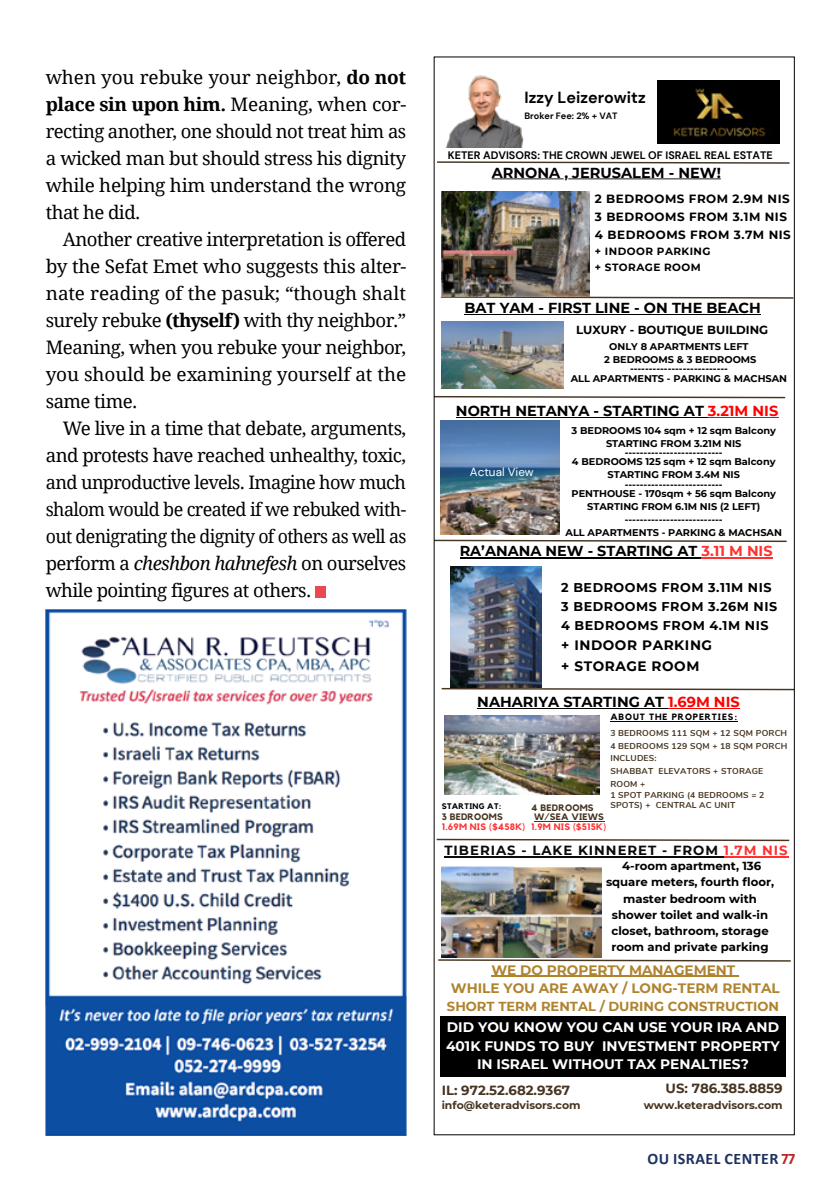
<style>
.page{position:relative;width:840px;height:1191px;background:#fff}
.page>*{position:absolute;margin:0;border:0;box-sizing:border-box;transform-origin:0 0}
.Body_-_Main_English{font:18.6px/27px "Droid Serif";letter-spacing:-.03em;color:#000;text-align:justify}
.t1{font:700 16.2px "DM Sans";color:#000}
.t2{font:700 16px "Calibri";letter-spacing:.03em;color:#1d3260}
.t3{font:700 14.4px "Montserrat";color:#000}
.t4{font:700 13.8px/18.4px "Montserrat";color:#fff;text-align:center}
.t5{font:700 13.6px/18.6px "Montserrat";color:#b0832f;text-align:center}
.t6{font:700 13.6px/21.2px "Montserrat";letter-spacing:.04em;color:#000}
.t7{font:700 13.2px "Montserrat";color:#473421}
.t8{font:700 13.2px "Montserrat";letter-spacing:.075em;color:#0b0a0d}
.t9{font:700 13px "Montserrat";color:#b0832f}
.t10{font:700 12.6px/19px "Montserrat";letter-spacing:.04em;color:#000}
.t11{font:700 12px/18.2px "Montserrat";letter-spacing:.04em;color:#000}
.t12{font:700 11.8px "Montserrat";color:#000}
.t13{font:11.8px "DM Sans";color:#fff}
.t14{font:700 11.6px/16px "Montserrat";color:#000;text-align:center}
.t15{font:700 10.8px "DM Sans";color:#000}
.t16{font:700 10.8px "Montserrat";color:#473421}
.t17{font:700 10.4px/15.8px "Montserrat";letter-spacing:.04em;color:#000}
.t18{font:700 9.8px/13px "Montserrat";color:#000;text-align:center}
.t19{font:700 9.4px/9.4px "Kollektif";letter-spacing:.02em;color:#473421}
.t20{font:700 9.4px/10.2px "Kollektif";letter-spacing:.02em;color:#ff3131}
.t21{font:700 9.2px "DM Sans";color:#000}
.t22{font:700 9px "Kollektif";letter-spacing:.1em;color:#000}
.t23{font:700 8.6px/12.6px "Nunito";letter-spacing:.02em;color:#473421}
.t24{font:700 8.2px "Kollektif";letter-spacing:.035em;color:#000}
.s1{font-weight:700}
.s2{font-style:italic}
.s3{color:#fe0000}
.s4{color:#ff3131}
.s5{color:#473421}
.s6{color:#bc2227}
</style>
<div class="page">
<div style="left:315px;top:586px;width:11px;height:11px;background:#ea494d"></div>
<img style="left:445px;top:75px;width:79px;height:73px">
<svg style="left:438px;top:959px;width:353px;height:3px"></svg>
<svg style="left:435px;top:539px;width:352px;height:4px"></svg>
<hr style="left:477px;top:708px;width:190px;height:1px;background:#000">
<hr style="left:667px;top:708px;width:72px;height:1px;background:#fe0000">
<div style="left:440px;top:1015px;width:345px;height:61px;background:#000"></div>
<img style="left:657px;top:81px;width:122px;height:63px">
<svg style="left:437px;top:161px;width:353px;height:3px"></svg>
<hr style="left:610px;top:720px;width:127px;height:1px;background:#000">
<hr style="left:533px;top:821px;width:71px;height:1px;background:#473421">
<img style="left:444px;top:715px;width:155px;height:79px">
<hr style="left:464px;top:314px;width:296px;height:1px;background:#000">
<img style="left:440px;top:421px;width:118px;height:114px">
<svg style="left:441px;top:687px;width:351px;height:4px"></svg>
<svg style="left:436px;top:838px;width:354px;height:4px"></svg>
<svg style="left:435px;top:395px;width:351px;height:4px"></svg>
<img style="left:441px;top:321px;width:122px;height:67px">
<svg style="left:440px;top:295px;width:352px;height:4px"></svg>
<hr style="left:568px;top:178px;width:152px;height:1px;background:#000">
<hr style="left:491px;top:178px;width:72px;height:1px;background:#000">
<img style="left:441px;top:191px;width:148px;height:106px">
<hr style="left:459px;top:557px;width:242px;height:1px;background:#000">
<hr style="left:701px;top:557px;width:71px;height:1px;background:#ff3131">
<img style="left:450px;top:566px;width:91px;height:121px">
<img style="left:441px;top:866px;width:160px;height:91px">
<hr style="left:455px;top:417px;width:252px;height:1px;background:#000">
<hr style="left:707px;top:417px;width:70px;height:1px;background:#fe0000">
<hr style="left:491px;top:976px;width:244px;height:1px;background:#b0832f">
<hr style="left:444px;top:856px;width:279px;height:1px;background:#0b0a0d">
<hr style="left:723px;top:856px;width:65px;height:1px;background:#ff3131">
<img style="left:45px;top:610px;width:361px;height:525px">
<p class="Body_-_Main_English" style="left:46px;top:64px;width:362px">when you rebuke your neighbor, <span class="s1">do not place sin upon him.</span> Meaning, when cor&shy;recting another, one should not treat him as a wicked man but should stress his dignity while helping him understand the wrong that he did.</p>
<p class="Body_-_Main_English" style="left:46px;top:226px;width:362px;text-indent:17px">Another creative interpretation is offered by the Sefat Emet who suggests this alter&shy;nate reading of the pasuk; “though shalt surely rebuke <span class="s1">(thyself)</span> with thy neighbor.” Meaning, when you rebuke your neighbor, you should be examining yourself at the same time.</p>
<p class="Body_-_Main_English" style="left:46px;top:415px;width:362px;text-indent:17px">We live in a time that debate, arguments, and protests have reached unhealthy, toxic, and unproductive levels. Imagine how much shalom would be created if we rebuked with&shy;out denigrating the dignity of others as well as perform a <span class="s2">cheshbon hahnefesh</span> on ourselves while pointing figures at others.</p>
<p class="t1" style="left:524px;top:88px;width:123px">Izzy Leizerowitz</p>
<p class="t21" style="left:524px;top:109px;width:95px">Broker Fee: 2% + VAT</p>
<p class="t15" style="left:447px;top:148px;width:326px">KETER ADVISORS: THE CROWN JEWEL OF ISRAEL REAL ESTATE</p>
<p class="t3" style="left:491px;top:162px;width:230px">ARNONA , JERUSALEM - NEW!</p>
<p class="t11" style="left:594px;top:189px;width:197px">2 BEDROOMS FROM 2.9M NIS<br>3 BEDROOMS FROM 3.1M NIS<br>4 BEDROOMS FROM 3.7M NIS</p>
<p class="t17" style="left:594px;top:243px;width:117px">+ INDOOR PARKING + STORAGE ROOM</p>
<p class="t3" style="left:464px;top:297px;width:297px">BAT YAM - FIRST LINE - ON THE BEACH</p>
<p class="t12" style="left:575px;top:321px;width:193px">LUXURY - BOUTIQUE BUILDING</p>
<p class="t18" style="left:604px;top:339px;width:154px">ONLY 8 APARTMENTS LEFT<br>2 BEDROOMS &amp; 3 BEDROOMS</p>
<p class="t18" style="left:570px;top:363px;width:218px;line-height:9.8px">--------------------------<br>ALL APARTMENTS - PARKING &amp; MACHSAN</p>
<p class="t3" style="left:455px;top:401px;width:323px">NORTH NETANYA - STARTING AT <span class="s3">3.21M NIS</span></p>
<p class="t13" style="left:469px;top:464px;width:65px">Actual View</p>
<p class="t18" style="left:571px;top:423px;width:206px">3 BEDROOMS 104 sqm + 12 sqm Balcony<br>STARTING FROM 3.21M NIS</p>
<p class="t18" style="left:571px;top:447px;width:205px;line-height:9px">--------------------------<br>4 BEDROOMS 125 sqm + 12 sqm Balcony</p>
<p class="t18" style="left:571px;top:469px;width:206px;line-height:9.8px">STARTING FROM 3.4M NIS --------------------------<br>PENTHOUSE - 170sqm + 56 sqm Balcony</p>
<p class="t18" style="left:565px;top:500px;width:218px">STARTING FROM 6.1M NIS (2 LEFT) --------------------------<br>ALL APARTMENTS - PARKING &amp; MACHSAN</p>
<p class="t3" style="left:459px;top:540px;width:314px">RA’ANANA NEW - STARTING AT <span class="s4">3.11 M NIS</span></p>
<p class="t10" style="left:561px;top:577px;width:217px">2 BEDROOMS FROM 3.11M NIS<br>3 BEDROOMS FROM 3.26M NIS<br>4 BEDROOMS FROM 4.1M NIS</p>
<p class="t6" style="left:561px;top:633px;width:152px">+ INDOOR PARKING + STORAGE ROOM</p>
<p class="t3" style="left:477px;top:691px;width:264px">NAHARIYA STARTING AT <span class="s3">1.69M NIS</span></p>
<p class="t22" style="left:610px;top:711px;width:128px">ABOUT THE PROPERTIES:</p>
<p class="t23" style="left:610px;top:726px;width:178px">3 BEDROOMS 111 SQM + 12 SQM PORCH<br>4 BEDROOMS 129 SQM + 18 SQM PORCH<br>INCLUDES:<br>SHABBAT ELEVATORS + STORAGE<br>ROOM +</p>
<p class="t23" style="left:610px;top:789px;width:155px;line-height:9.8px">1 SPOT PARKING (4 BEDROOMS = 2<br>SPOTS) + CENTRAL AC UNIT</p>
<p class="t24" style="left:441px;top:801px;width:61px">STARTING AT:</p>
<p class="t20" style="left:441px;top:811px;width:85px"><span class="s5">3 BEDROOMS<br></span>1.69M NIS ($458K)</p>
<p class="t19" style="left:531px;top:803px;width:76px">4 BEDROOMS<br>W/SEA VIEWS<br><span class="s4">1.9M NIS ($515K)</span></p>
<p class="t8" style="left:444px;top:841px;width:344px">TIBERIAS - LAKE KINNERET - FROM <span class="s4">1.7M NIS</span></p>
<p class="t14" style="left:605px;top:857px;width:169px">4-room apartment, 136 square meters, fourth floor, master bedroom with shower toilet and walk-in closet, bathroom, storage room and private parking</p>
<p class="t5" style="left:450px;top:960px;width:330px">WE DO PROPERTY MANAGEMENT<br>WHILE YOU ARE AWAY / LONG-TERM RENTAL</p>
<p class="t9" style="left:446px;top:996px;width:333px">SHORT TERM RENTAL / DURING CONSTRUCTION</p>
<p class="t4" style="left:446px;top:1017px;width:335px">DID YOU KNOW YOU CAN USE YOUR IRA AND<br>401K FUNDS TO BUY INVESTMENT PROPERTY<br>IN ISRAEL WITHOUT TAX PENALTIES?</p>
<p class="t7" style="left:441px;top:1080px;width:130px">IL: 972.52.682.9367</p>
<p class="t16" style="left:441px;top:1097px;width:140px">info@keteradvisors.com</p>
<p class="t7" style="left:665px;top:1079px;width:118px">US: 786.385.8859</p>
<p class="t16" style="left:643px;top:1097px;width:140px">www.keteradvisors.com</p>
<p class="t2" style="left:647px;top:1147px;width:150px">OU ISRAEL CENTER <span class="s6">77</span></p>
</div>
